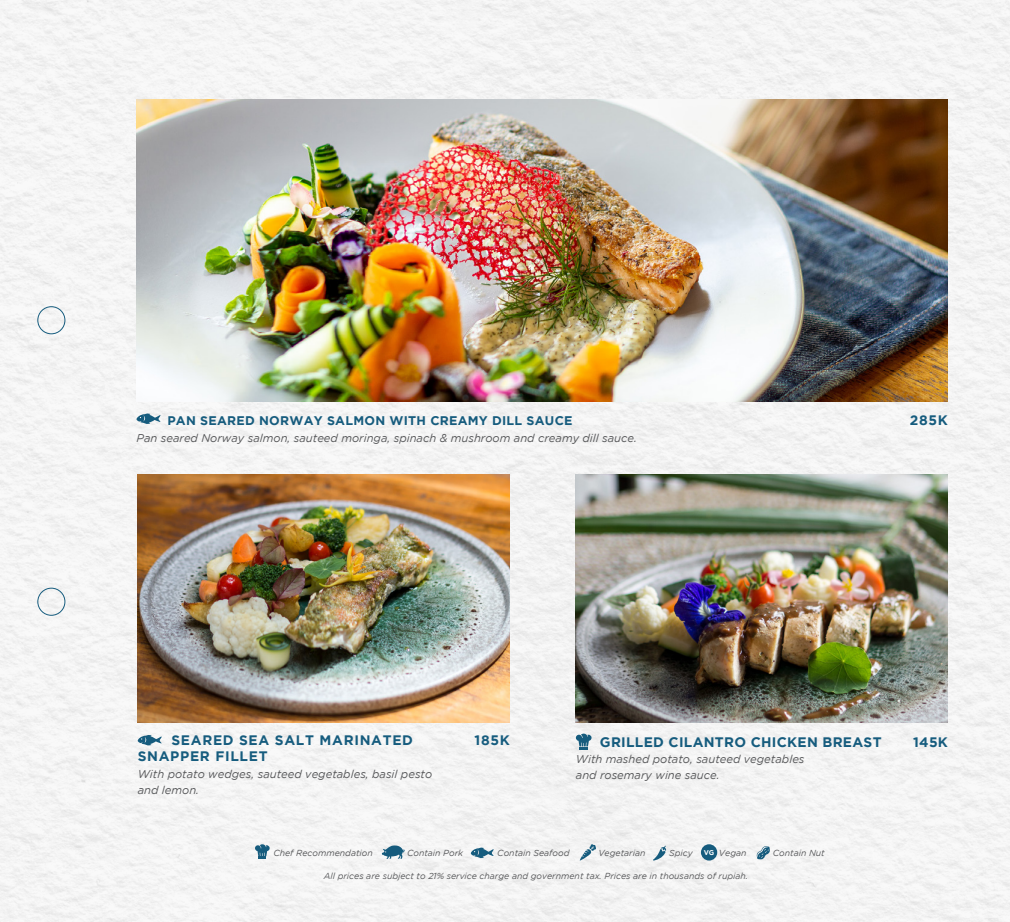
<style>
.page{position:relative;width:1010px;height:922px;background:#fff}
.page>*{position:absolute;margin:0;border:0;box-sizing:border-box;transform-origin:0 0}
.Title_Menu{font:700 13.75px "Gotham";letter-spacing:.05em;color:#165c7e}
.Title_Menu-2{font:700 13.75px "Gotham";letter-spacing:.02em;color:#165c7e}
.Title_Menu-3{font:700 12.5px "Gotham";letter-spacing:.02em;color:#165c7e}
.Title_Menu-4{font:italic 11.25px "Gotham";color:#57585a}
.Paragraph_Style_1{font:italic 11.25px "Gotham";color:#57585a}
.t1{font:italic 8.75px "Gotham";color:#57585a}
.t2{font:700 6.88px "Gotham";color:#fff}
</style>
<div class="page">
<div style="left:0;top:0;width:1010px;height:921px;background:#f4f4f4"></div>
<img style="left:137px;top:100px;width:811px;height:301px">
<svg style="left:137px;top:413px;width:24px;height:11px"></svg>
<div style="left:37px;top:306px;width:28px;height:28px;border:1px solid #165c7e;border-radius:50%"></div>
<div style="left:37px;top:587px;width:28px;height:28px;border:1px solid #165c7e;border-radius:50%"></div>
<svg style="left:138px;top:734px;width:24px;height:11px"></svg>
<img style="left:138px;top:474px;width:372px;height:248px">
<img style="left:576px;top:474px;width:372px;height:248px">
<svg style="left:576px;top:733px;width:16px;height:16px"></svg>
<svg style="left:757px;top:845px;width:13px;height:14px"></svg>
<svg style="left:580px;top:843px;width:16px;height:17px"></svg>
<svg style="left:471px;top:847px;width:23px;height:11px"></svg>
<svg style="left:255px;top:843px;width:15px;height:15px"></svg>
<svg style="left:382px;top:845px;width:23px;height:14px"></svg>
<svg style="left:653px;top:845px;width:13px;height:15px"></svg>
<div style="left:701px;top:844px;width:16px;height:16px;background:#165c7e;border-radius:50%"></div>
<p class="Title_Menu-3" style="left:167px;top:413px;width:407px">PAN SEARED NORWAY SALMON WITH CREAMY DILL SAUCE</p>
<p class="Title_Menu" style="left:910px;top:412px;width:39px">285K</p>
<p class="Title_Menu-4" style="left:137px;top:431px;width:502px">Pan seared Norway salmon, sauteed moringa, spinach &amp; mushroom and creamy dill sauce.</p>
<p class="Title_Menu" style="left:171px;top:732px;width:243px">SEARED SEA SALT MARINATED</p>
<p class="Title_Menu" style="left:475px;top:732px;width:37px">185K</p>
<p class="Title_Menu" style="left:138px;top:748px;width:131px">SNAPPER FILLET</p>
<p class="Paragraph_Style_1" style="left:138px;top:767px;width:296px">With potato wedges, sauteed vegetables, basil pesto</p>
<p class="Paragraph_Style_1" style="left:138px;top:783px;width:63px">and lemon.</p>
<p class="Title_Menu-2" style="left:600px;top:733px;width:283px">GRILLED CILANTRO CHICKEN BREAST</p>
<p class="Title_Menu" style="left:913px;top:733px;width:36px">145K</p>
<p class="Title_Menu-4" style="left:576px;top:752px;width:230px">With mashed potato, sauteed vegetables</p>
<p class="Title_Menu-4" style="left:576px;top:768px;width:145px">and rosemary wine sauce.</p>
<p class="t1" style="left:273px;top:847px;width:101px">Chef Recommendation</p>
<p class="t1" style="left:407px;top:847px;width:58px">Contain Pork</p>
<p class="t1" style="left:497px;top:847px;width:74px">Contain Seafood</p>
<p class="t1" style="left:598px;top:847px;width:49px">Vegetarian</p>
<p class="t1" style="left:669px;top:847px;width:25px">Spicy</p>
<p class="t1" style="left:719px;top:847px;width:29px">Vegan</p>
<p class="t1" style="left:773px;top:847px;width:53px">Contain Nut</p>
<p class="t2" style="left:704px;top:847px;width:12px">VG</p>
<p class="t1" style="left:324px;top:870px;width:426px">All prices are subject to 21% service charge and government tax. Prices are in thousands of rupiah.</p>
</div>
